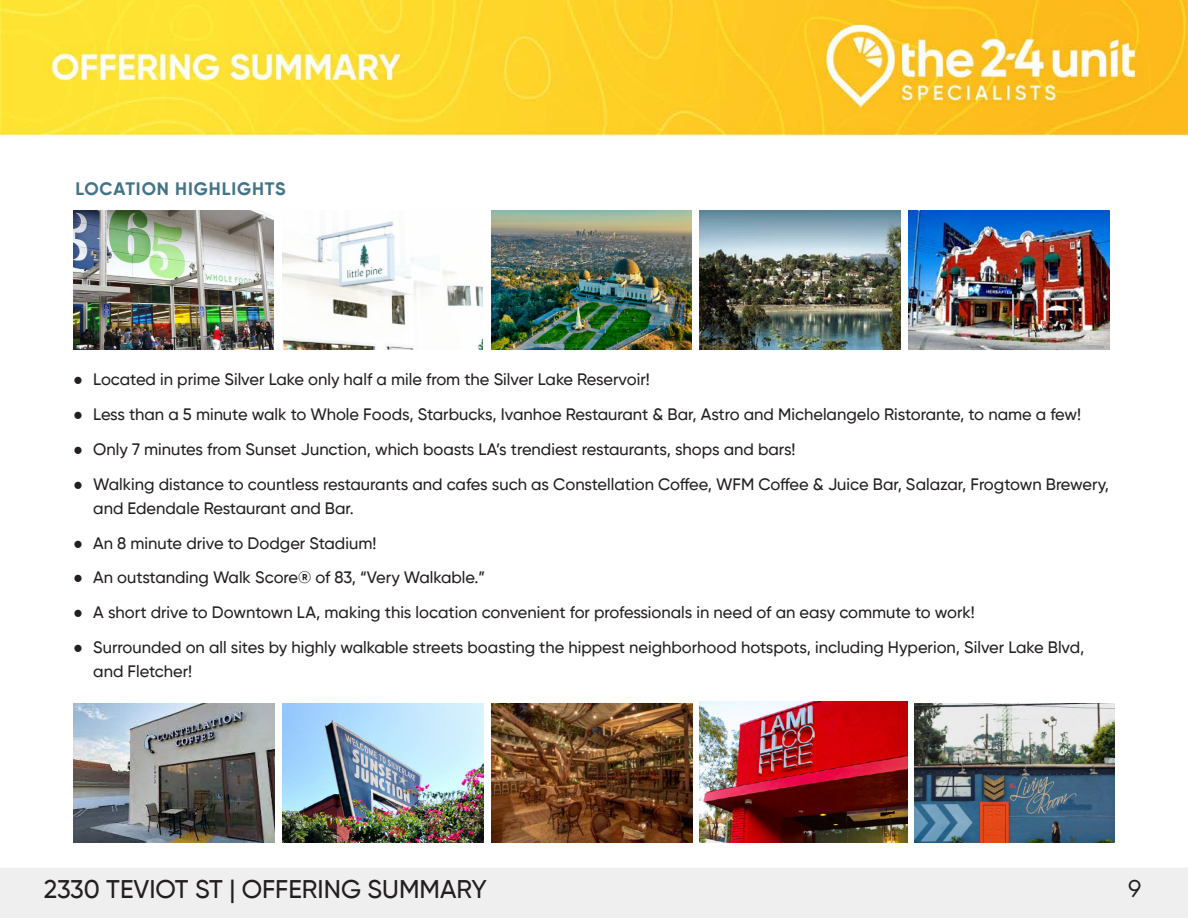
<style>
.page{position:relative;width:1188px;height:918px;background:#fff}
.page>*{position:absolute;margin:0;border:0;box-sizing:border-box;transform-origin:0 0}
.t1{font:500 25.5px "Gilroy";color:#231f20}
.t2{font:25.5px "Futura TOT";color:#231f20}
.t3{font:700 18px "Gilroy";letter-spacing:.05em;color:#417485}
.t4{font:500 16.5px/24px "Gilroy";color:#231f20}
.s1{font-family:"Helvetica";font-weight:700}
</style>
<div class="page">
<img style="left:0;top:0;width:1188px;height:918px">
<img style="left:73px;top:211px;width:201px;height:139px">
<img style="left:700px;top:211px;width:201px;height:139px">
<img style="left:491px;top:211px;width:201px;height:139px">
<img style="left:282px;top:211px;width:201px;height:139px">
<img style="left:909px;top:211px;width:201px;height:139px">
<img style="left:74px;top:703px;width:201px;height:139px">
<img style="left:699px;top:702px;width:208px;height:140px">
<img style="left:492px;top:703px;width:200px;height:139px">
<img style="left:283px;top:703px;width:201px;height:139px">
<img style="left:914px;top:703px;width:201px;height:139px">
<p class="t3" style="left:76px;top:178px;width:212px">LOCATION HIGHLIGHTS</p>
<p class="t4" style="left:73px;top:367px;width:578px"><span class="s1">●</span> Located in prime Silver Lake only half a mile from the Silver Lake Reservoir!</p>
<p class="t4" style="left:73px;top:402px;width:1010px"><span class="s1">●</span> Less than a 5 minute walk to Whole Foods, Starbucks, Ivanhoe Restaurant &amp; Bar, Astro and Michelangelo Ristorante, to name a few!</p>
<p class="t4" style="left:73px;top:437px;width:724px"><span class="s1">●</span> Only 7 minutes from Sunset Junction, which boasts LA’s trendiest restaurants, shops and bars!</p>
<p class="t4" style="left:93px;top:472px;width:1017px;text-indent:-20px"><span class="s1">●</span> Walking distance to countless restaurants and cafes such as Constellation Coffee, WFM Coffee &amp; Juice Bar, Salazar, Frogtown Brewery, and Edendale Restaurant and Bar.</p>
<p class="t4" style="left:73px;top:531px;width:305px"><span class="s1">●</span> An 8 minute drive to Dodger Stadium!</p>
<p class="t4" style="left:73px;top:565px;width:414px"><span class="s1">●</span> An outstanding Walk Score® of 83, “Very Walkable.”</p>
<p class="t4" style="left:73px;top:600px;width:903px"><span class="s1">●</span> A short drive to Downtown LA, making this location convenient for professionals in need of an easy commute to work!</p>
<p class="t4" style="left:93px;top:635px;width:993px;text-indent:-20px"><span class="s1">●</span> Surrounded on all sites by highly walkable streets boasting the hippest neighborhood hotspots, including Hyperion, Silver Lake Blvd, and Fletcher!</p>
<p class="t1" style="left:44px;top:874px;width:445px">2330 TEVIOT ST | OFFERING SUMMARY</p>
<p class="t2" style="left:1128px;top:874px;width:16px">9</p>
</div>
